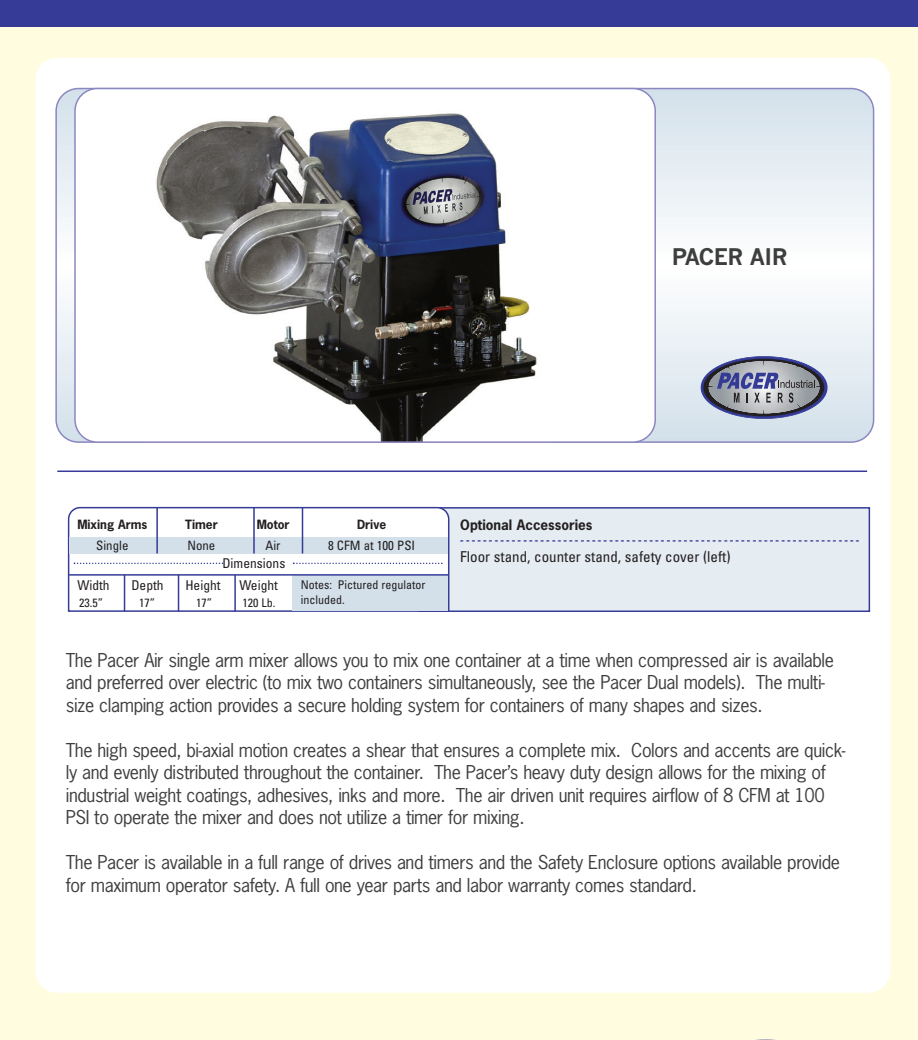
<style>
.page{position:relative;width:918px;height:1040px;background:#353b97}
.page>*{position:absolute;margin:0;border:0;box-sizing:border-box;transform-origin:0 0}
.t1{font:700 22.5px "News Gothic";letter-spacing:-.025em;color:#3e3e3f}
.t2{font:18px/22.5px "News Gothic";letter-spacing:-.025em;color:#3e3e3f}
.t3{font:condensed 15px "Univers";color:#231f20}
.t4{font:condensed 13.5px "Univers";color:#231f20}
.t5{font:700 13.5px "News Gothic";color:#231f20}
.t6{font:condensed 12.9px "Univers";color:#231f20}
.t7{font:condensed 12px/15px "Univers";color:#231f20}
.t8{font:700 12px "News Gothic";color:#231f20}
.t9{font:700 10.5px "News Gothic";color:#353b97}
</style>
<div class="page">
<div style="left:0;top:27px;width:918px;height:1013px;background:#fffce0"></div>
<div style="left:35px;top:58px;width:855px;height:934px;background:#fff;border-radius:22px"></div>
<svg style="left:55px;top:88px;width:819px;height:355px"></svg>
<svg style="left:74px;top:88px;width:582px;height:355px"></svg>
<hr style="left:57px;top:470px;width:810px;height:2px;background:#353b97">
<svg style="left:755px;top:1039px;width:21px;height:1px"></svg>
<svg style="left:701px;top:356px;width:126px;height:62px"></svg>
<div style="left:701px;top:356px;width:126px;height:63px;border:1px solid #333b97;border-radius:50%"></div>
<div style="left:703px;top:359px;width:121px;height:57px;background:#231f20;border-radius:50%"></div>
<svg style="left:708px;top:361px;width:112px;height:52px;background:#8e92a2"></svg>
<div style="left:419px;top:508px;width:450px;height:103px;background:#e5ecf2"></div>
<div style="left:418px;top:507px;width:452px;height:105px;border:2px solid #353b97"></div>
<svg style="left:68px;top:507px;width:381px;height:105px"></svg>
<div style="left:69px;top:537px;width:379px;height:17px;background:#d3e0ea"></div>
<div style="left:292px;top:574px;width:156px;height:36px;background:#d3e0ea"></div>
<hr style="left:156px;top:507px;width:2px;height:46px;background:#353b97">
<hr style="left:124px;top:575px;width:1px;height:36px;background:#353b97">
<hr style="left:253px;top:508px;width:2px;height:45px;background:#353b97">
<hr style="left:302px;top:508px;width:1px;height:45px;background:#353b97">
<hr style="left:69px;top:574px;width:379px;height:1px;background:#353b97">
<hr style="left:178px;top:575px;width:1px;height:36px;background:#353b97">
<hr style="left:234px;top:575px;width:2px;height:36px;background:#353b97">
<svg style="left:74px;top:562px;width:149px;height:2px"></svg>
<svg style="left:293px;top:562px;width:150px;height:2px"></svg>
<p class="t1" style="left:672px;top:244px;width:117px">PACER AIR</p>
<p class="t8" style="left:77px;top:517px;width:72px">Mixing Arms</p>
<p class="t8" style="left:185px;top:517px;width:34px">Timer</p>
<p class="t8" style="left:257px;top:517px;width:34px">Motor</p>
<p class="t8" style="left:357px;top:517px;width:31px">Drive</p>
<p class="t6" style="left:96px;top:540px;width:34px">Single</p>
<p class="t6" style="left:187px;top:540px;width:29px">None</p>
<p class="t6" style="left:266px;top:540px;width:17px">Air</p>
<p class="t6" style="left:328px;top:540px;width:89px">8 CFM at 100 PSI</p>
<p class="t4" style="left:222px;top:558px;width:64px">Dimensions</p>
<p class="t4" style="left:77px;top:580px;width:34px">Width</p>
<p class="t4" style="left:131px;top:580px;width:34px">Depth</p>
<p class="t4" style="left:185px;top:580px;width:37px">Height</p>
<p class="t4" style="left:239px;top:580px;width:40px">Weight</p>
<p class="t7" style="left:79px;top:596px;width:25px">23.5”</p>
<p class="t7" style="left:139px;top:596px;width:17px">17”</p>
<p class="t7" style="left:196px;top:596px;width:17px">17”</p>
<p class="t7" style="left:243px;top:596px;width:34px">120 Lb.</p>
<p class="t7" style="left:301px;top:578px;width:126px">Notes: Pictured regulator included.</p>
<p class="t5" style="left:460px;top:517px;width:134px">Optional Accessories</p>
<p class="t9" style="left:460px;top:534px;width:401px">----------------------------------------------------------------------</p>
<p class="t3" style="left:460px;top:551px;width:272px">Floor stand, counter stand, safety cover (left)</p>
<p class="t2" style="left:66px;top:649px;width:770px">The Pacer Air single arm mixer allows you to mix one container at a time when compressed air is available and preferred over electric (to mix two containers simultaneously, see the Pacer Dual models). The multi&shy;size clamping action provides a secure holding system for containers of many shapes and sizes.</p>
<p class="t2" style="left:66px;top:739px;width:781px">The high speed, bi-axial motion creates a shear that ensures a complete mix. Colors and accents are quick&shy;ly and evenly distributed throughout the container. The Pacer’s heavy duty design allows for the mixing of industrial weight coatings, adhesives, inks and more. The air driven unit requires airflow of 8 CFM at 100<br>PSI to operate the mixer and does not utilize a timer for mixing.</p>
<p class="t2" style="left:66px;top:852px;width:776px">The Pacer is available in a full range of drives and timers and the Safety Enclosure options available provide for maximum operator safety. A full one year parts and labor warranty comes standard.</p>
</div>
